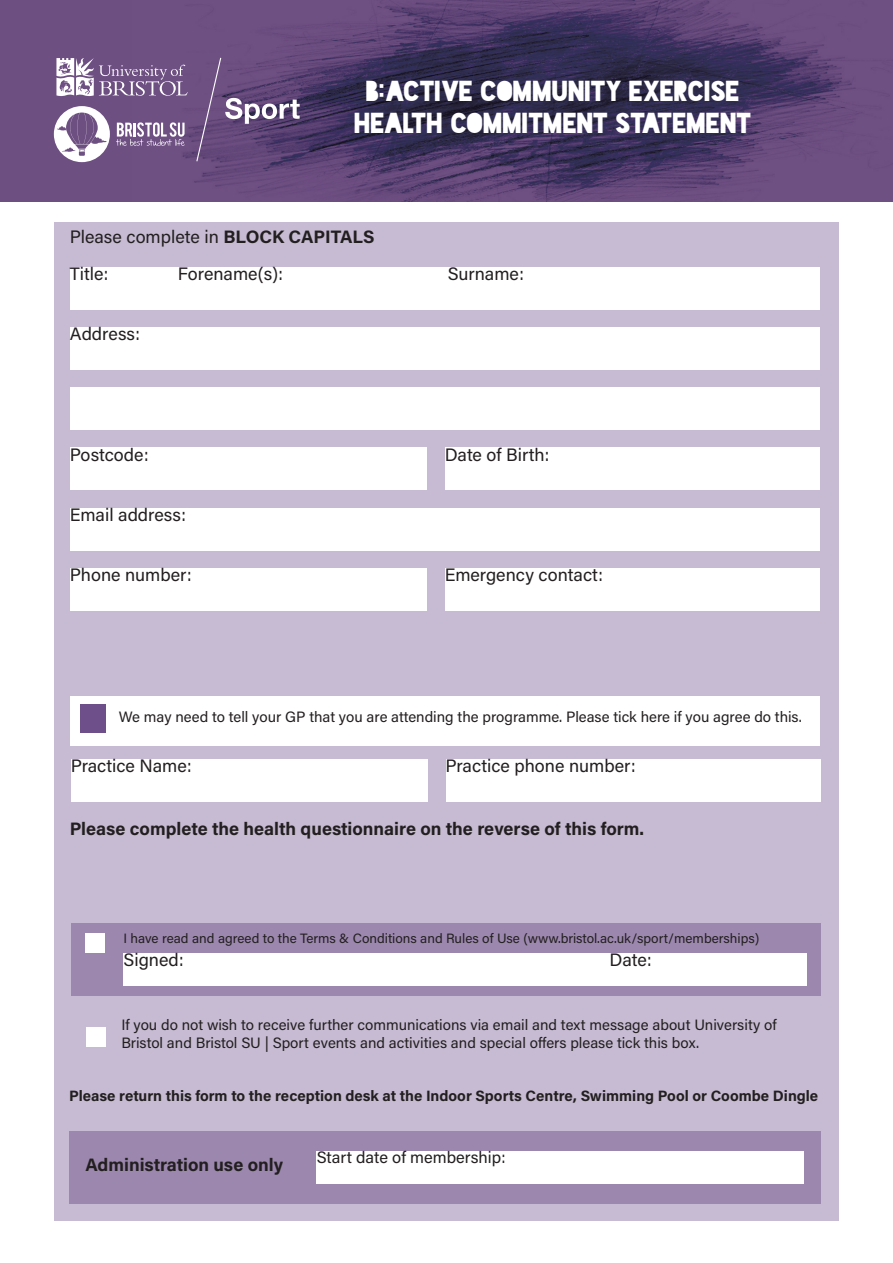
<style>
.page{position:relative;width:893px;height:1263px;background:#fff}
.page>*{position:absolute;margin:0;border:0;box-sizing:border-box;transform-origin:0 0}
.t1{font:27px "Blackout Midnight";color:#fff}
.t2{font:18px "Acumin Pro";color:#231f20}
.t3{font:700 18px "Acumin Pro";color:#231f20}
.t4{font:16.5px "Acumin Pro";color:#231f20}
.t5{font:15px "Acumin Pro";color:#231f20}
.t6{font:700 15px "Acumin Pro";color:#231f20}
.t7{font:13.5px "Acumin Pro";color:#231f20}
.s1{font-weight:700}
</style>
<div class="page">
<div style="left:0;top:0;width:300px;height:201px;background:#6e4f82"></div>
<img style="left:183px;top:0;width:710px;height:201px">
<svg style="left:56px;top:58px;width:132px;height:38px"></svg>
<svg style="left:116px;top:122px;width:69px;height:24px"></svg>
<svg style="left:54px;top:106px;width:56px;height:56px"></svg>
<svg style="left:196px;top:58px;width:104px;height:104px"></svg>
<div style="left:54px;top:222px;width:785px;height:998px;background:#c6bbd2"></div>
<div style="left:70px;top:267px;width:750px;height:42px;background:#fff"></div>
<div style="left:70px;top:327px;width:750px;height:43px;background:#fff"></div>
<div style="left:70px;top:387px;width:750px;height:43px;background:#fff"></div>
<div style="left:70px;top:447px;width:357px;height:43px;background:#fff"></div>
<div style="left:70px;top:508px;width:750px;height:43px;background:#fff"></div>
<div style="left:70px;top:568px;width:357px;height:43px;background:#fff"></div>
<div style="left:445px;top:447px;width:375px;height:43px;background:#fff"></div>
<div style="left:71px;top:923px;width:749px;height:73px;background:#9c87ae"></div>
<div style="left:85px;top:933px;width:20px;height:20px;background:#fff"></div>
<div style="left:123px;top:953px;width:684px;height:33px;background:#fff"></div>
<div style="left:86px;top:1027px;width:20px;height:20px;background:#fff"></div>
<div style="left:70px;top:1131px;width:751px;height:73px;background:#9c87ae"></div>
<div style="left:317px;top:1151px;width:487px;height:33px;background:#fff"></div>
<div style="left:445px;top:568px;width:375px;height:43px;background:#fff"></div>
<div style="left:70px;top:696px;width:750px;height:50px;background:#fff"></div>
<div style="left:80px;top:704px;width:26px;height:29px;background:#6e4f89"></div>
<div style="left:71px;top:759px;width:357px;height:43px;background:#fff"></div>
<div style="left:446px;top:759px;width:374px;height:43px;background:#fff"></div>
<p class="t1" style="left:366px;top:78px;width:375px">B:ACTIVE COMMUNITY EXERCISE</p>
<p class="t1" style="left:355px;top:111px;width:399px">HEALTH COMMITMENT STATEMENT</p>
<p class="t2" style="left:70px;top:224px;width:306px">Please complete in <span class="s1">BLOCK CAPITALS</span></p>
<p class="t2" style="left:70px;top:261px;width:40px">Title:</p>
<p class="t2" style="left:178px;top:261px;width:107px">Forename(s):</p>
<p class="t2" style="left:448px;top:261px;width:78px">Surname:</p>
<p class="t2" style="left:70px;top:321px;width:72px">Address:</p>
<p class="t2" style="left:70px;top:442px;width:80px">Postcode:</p>
<p class="t2" style="left:70px;top:502px;width:118px">Email address:</p>
<p class="t2" style="left:70px;top:562px;width:123px">Phone number:</p>
<p class="t2" style="left:445px;top:442px;width:106px">Date of Birth:</p>
<p class="t2" style="left:445px;top:562px;width:160px">Emergency contact:</p>
<p class="t5" style="left:119px;top:706px;width:685px">We may need to tell your GP that you are attending the programme. Please tick here if you agree do this.</p>
<p class="t2" style="left:71px;top:753px;width:123px">Practice Name:</p>
<p class="t2" style="left:446px;top:753px;width:192px">Practice phone number:</p>
<p class="t3" style="left:70px;top:816px;width:576px">Please complete the health questionnaire on the reverse of this form.</p>
<p class="t7" style="left:123px;top:929px;width:637px">I have read and agreed to the Terms &amp; Conditions and Rules of Use (www.bristol.ac.uk/sport/memberships)</p>
<p class="t2" style="left:123px;top:947px;width:62px">Signed:</p>
<p class="t2" style="left:609px;top:947px;width:44px">Date:</p>
<p class="t5" style="left:121px;top:1015px;width:657px">If you do not wish to receive further communications via email and text message about University of</p>
<p class="t5" style="left:121px;top:1033px;width:579px">Bristol and Bristol SU | Sport events and activities and special offers please tick this box.</p>
<p class="t6" style="left:69px;top:1085px;width:750px">Please return this form to the reception desk at the Indoor Sports Centre, Swimming Pool or Coombe Dingle</p>
<p class="t3" style="left:85px;top:1152px;width:199px">Administration use only</p>
<p class="t4" style="left:317px;top:1146px;width:190px">Start date of membership:</p>
</div>
